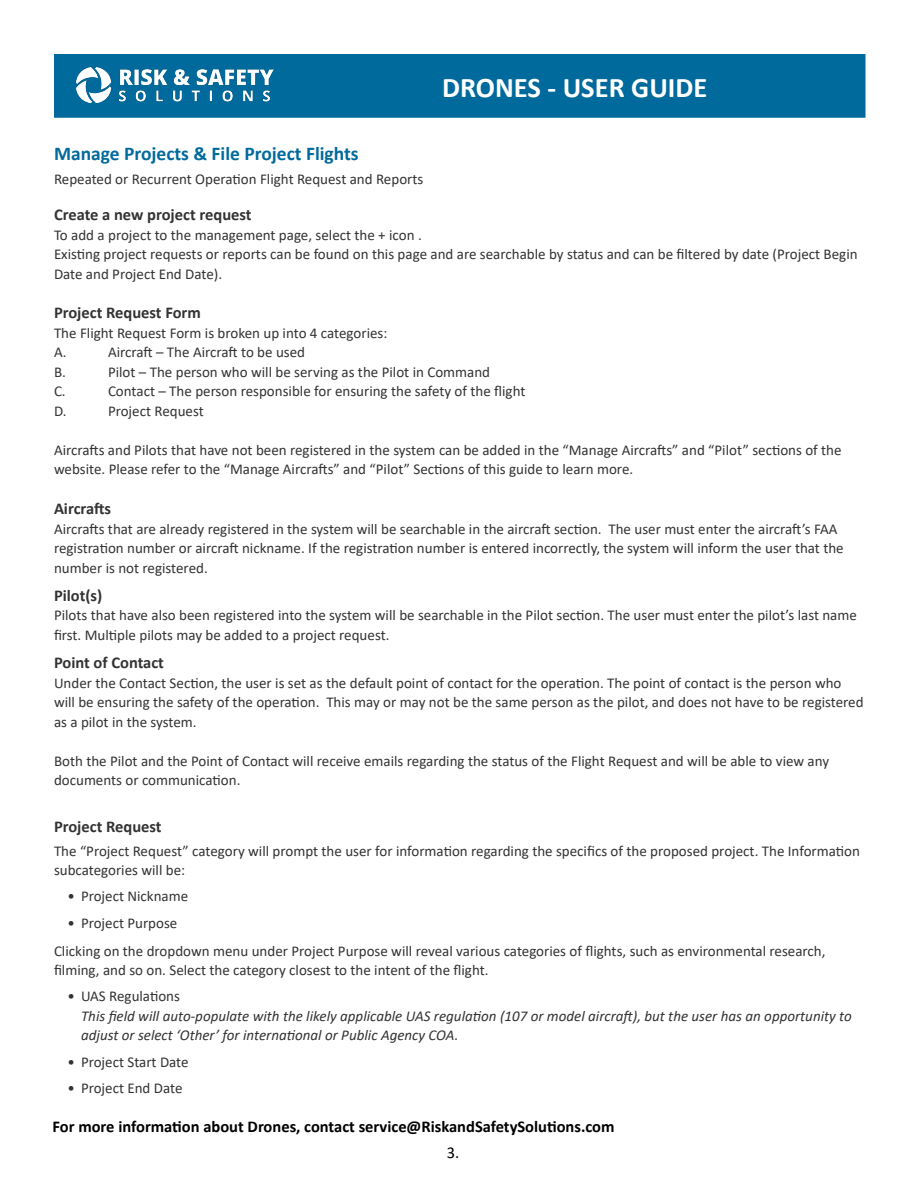
<style>
.page{position:relative;width:918px;height:1188px;background:#fff}
.page>*{position:absolute;margin:0;border:0;box-sizing:border-box;transform-origin:0 0}
.t1{font:700 28.5px "Calibri";color:#fff}
.t2{font:700 19.5px "Calibri";color:#006a9c}
.t3{font:700 16.5px "Calibri";color:#333}
.t4{font:700 16.5px "Calibri";color:#000}
.t5{font:16.5px "Calibri";color:#000}
.t6{font:15px/19.5px "Calibri";color:#333}
.t7{font:italic 15px/19.5px "Calibri";color:#333}
</style>
<div class="page">
<div style="left:54px;top:54px;width:812px;height:64px;background:#006a9c;border:2px solid #006a9c"></div>
<img style="left:77px;top:68px;width:196px;height:35px">
<h1 class="t1" style="left:442px;top:67px;width:267px">DRONES - USER GUIDE</h1>
<h2 class="t2" style="left:54px;top:140px;width:306px">Manage Projects &amp; File Project Flights</h2>
<p class="t6" style="left:54px;top:169px;width:371px">Repeated or Recurrent Operation Flight Request and Reports</p>
<p class="t3" style="left:54px;top:203px;width:199px">Create a new project request</p>
<p class="t6" style="left:54px;top:225px;width:805px">To add a project to the management page, select the + icon .<br>Existing project requests or reports can be found on this page and are searchable by status and can be filtered by date (Project Begin<br>Date and Project End Date).</p>
<p class="t3" style="left:54px;top:301px;width:148px">Project Request Form</p>
<p class="t6" style="left:54px;top:323px;width:335px">The Flight Request Form is broken up into 4 categories:<br>A.</p>
<p class="t6" style="left:108px;top:342px;width:199px">Aircraft – The Aircraft to be used</p>
<p class="t6" style="left:54px;top:362px;width:13px">B.</p>
<p class="t6" style="left:108px;top:362px;width:384px">Pilot – The person who will be serving as the Pilot in Command</p>
<p class="t6" style="left:54px;top:381px;width:13px">C.</p>
<p class="t6" style="left:108px;top:381px;width:419px">Contact – The person responsible for ensuring the safety of the flight</p>
<p class="t6" style="left:54px;top:401px;width:14px">D.</p>
<p class="t6" style="left:108px;top:401px;width:97px">Project Request</p>
<p class="t6" style="left:54px;top:440px;width:789px">Aircrafts and Pilots that have not been registered in the system can be added in the “Manage Aircrafts” and “Pilot” sections of the website. Please refer to the “Manage Aircrafts” and “Pilot” Sections of this guide to learn more.</p>
<p class="t3" style="left:54px;top:497px;width:59px">Aircrafts</p>
<p class="t6" style="left:54px;top:518px;width:791px">Aircrafts that are already registered in the system will be searchable in the aircraft section. The user must enter the aircraft’s FAA registration number or aircraft nickname. If the registration number is entered incorrectly, the system will inform the user that the number is not registered.</p>
<p class="t3" style="left:54px;top:584px;width:50px">Pilot(s)</p>
<p class="t6" style="left:54px;top:605px;width:804px">Pilots that have also been registered into the system will be searchable in the Pilot section. The user must enter the pilot’s last name first. Multiple pilots may be added to a project request.</p>
<p class="t3" style="left:54px;top:651px;width:112px">Point of Contact</p>
<p class="t6" style="left:54px;top:673px;width:811px">Under the Contact Section, the user is set as the default point of contact for the operation. The point of contact is the person who will be ensuring the safety of the operation. This may or may not be the same person as the pilot, and does not have to be registered as a pilot in the system.</p>
<p class="t6" style="left:54px;top:751px;width:777px">Both the Pilot and the Point of Contact will receive emails regarding the status of the Flight Request and will be able to view any documents or communication.</p>
<p class="t3" style="left:54px;top:815px;width:109px">Project Request</p>
<p class="t6" style="left:54px;top:841px;width:808px">The “Project Request” category will prompt the user for information regarding the specifics of the proposed project. The Information subcategories will be:</p>
<p class="t6" style="left:68px;top:886px;width:122px">• Project Nickname</p>
<p class="t6" style="left:54px;top:908px;width:773px;line-height:28px;text-indent:14px">• Project Purpose<br>Clicking on the dropdown menu under Project Purpose will reveal various categories of flights, such as environmental research,</p>
<p class="t6" style="left:54px;top:960px;width:436px">filming, and so on. Select the category closest to the intent of the flight.</p>
<p class="t6" style="left:68px;top:986px;width:114px">• UAS Regulations</p>
<p class="t7" style="left:81px;top:1006px;width:772px">This field will auto-populate with the likely applicable UAS regulation (107 or model aircraft), but the user has an opportunity to adjust or select ‘Other’ for international or Public Agency COA.</p>
<p class="t6" style="left:68px;top:1052px;width:123px">• Project Start Date</p>
<p class="t6" style="left:68px;top:1078px;width:117px">• Project End Date</p>
<p class="t4" style="left:52px;top:1115px;width:564px">For more information about Drones, contact service@RiskandSafetySolutions.com</p>
<p class="t5" style="left:447px;top:1141px;width:14px">3.</p>
</div>
